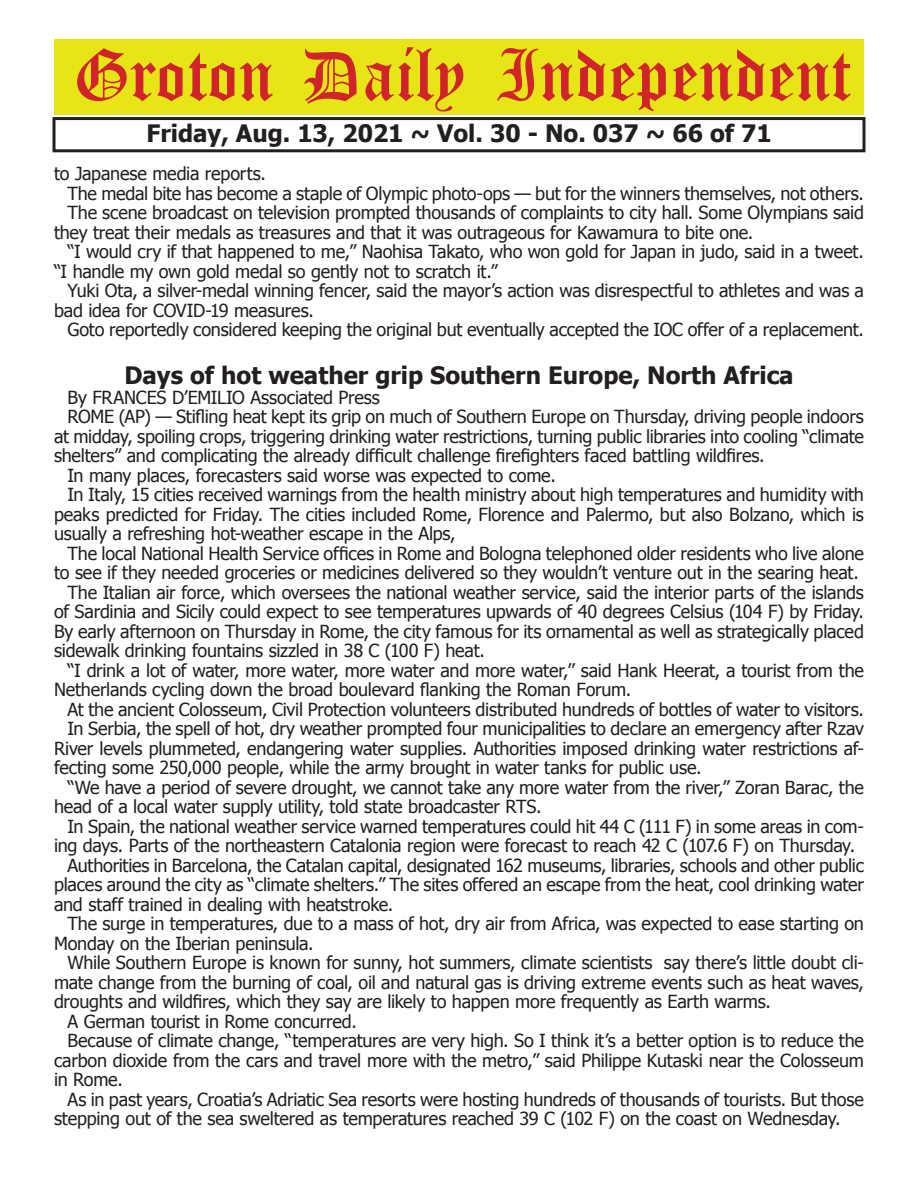
<style>
.page{position:relative;width:918px;height:1188px;background:#fff}
.page>*{position:absolute;margin:0;border:0;box-sizing:border-box;transform-origin:0 0}
.t1{font:54px "Old English Five";color:#d1232a}
.t2{font:700 24px "Tahoma";color:#231f20}
.t3{font:18px "Tahoma";letter-spacing:-.01em;color:#231f20}
</style>
<div class="page">
<div style="left:52px;top:117px;width:814px;height:35px;border:3px solid #231f20"></div>
<div style="left:54px;top:40px;width:810px;height:75px;background:#e7e515"></div>
<h1 class="t1" style="left:73px;top:50px;width:779px">Groton Daily Independent</h1>
<h2 class="t2" style="left:146px;top:116px;width:627px">Friday, Aug. 13, 2021 ~ Vol. 30 - No. 037 ~ 66 of 71</h2>
<p class="t3" style="left:54px;top:161px;width:214px">to Japanese media reports.</p>
<p class="t3" style="left:68px;top:181px;width:798px">The medal bite has become a staple of Olympic photo-ops — but for the winners themselves, not others.</p>
<p class="t3" style="left:68px;top:200px;width:798px">The scene broadcast on television prompted thousands of complaints to city hall. Some Olympians said</p>
<p class="t3" style="left:54px;top:220px;width:701px">they treat their medals as treasures and that it was outrageous for Kawamura to bite one.</p>
<p class="t3" style="left:68px;top:239px;width:798px">“I would cry if that happened to me,” Naohisa Takato, who won gold for Japan in judo, said in a tweet.</p>
<p class="t3" style="left:54px;top:259px;width:445px">“I handle my own gold medal so gently not to scratch it.”</p>
<p class="t3" style="left:68px;top:278px;width:798px">Yuki Ota, a silver-medal winning fencer, said the mayor’s action was disrespectful to athletes and was a</p>
<p class="t3" style="left:54px;top:298px;width:261px">bad idea for COVID-19 measures.</p>
<p class="t3" style="left:68px;top:317px;width:798px">Goto reportedly considered keeping the original but eventually accepted the IOC offer of a replacement.</p>
<h2 class="t2" style="left:124px;top:359px;width:671px">Days of hot weather grip Southern Europe, North Africa</h2>
<p class="t3" style="left:68px;top:385px;width:314px">By FRANCES D’EMILIO Associated Press</p>
<p class="t3" style="left:68px;top:405px;width:798px">ROME (AP) — Stifling heat kept its grip on much of Southern Europe on Thursday, driving people indoors</p>
<p class="t3" style="left:54px;top:424px;width:811px">at midday, spoiling crops, triggering drinking water restrictions, turning public libraries into cooling “climate</p>
<p class="t3" style="left:54px;top:444px;width:712px">shelters” and complicating the already difficult challenge firefighters faced battling wildfires.</p>
<p class="t3" style="left:68px;top:463px;width:490px">In many places, forecasters said worse was expected to come.</p>
<p class="t3" style="left:68px;top:483px;width:798px">In Italy, 15 cities received warnings from the health ministry about high temperatures and humidity with</p>
<p class="t3" style="left:54px;top:502px;width:811px">peaks predicted for Friday. The cities included Rome, Florence and Palermo, but also Bolzano, which is</p>
<p class="t3" style="left:54px;top:522px;width:403px">usually a refreshing hot-weather escape in the Alps,</p>
<p class="t3" style="left:68px;top:541px;width:798px">The local National Health Service offices in Rome and Bologna telephoned older residents who live alone</p>
<p class="t3" style="left:54px;top:561px;width:806px">to see if they needed groceries or medicines delivered so they wouldn’t venture out in the searing heat.</p>
<p class="t3" style="left:68px;top:580px;width:798px">The Italian air force, which oversees the national weather service, said the interior parts of the islands</p>
<p class="t3" style="left:54px;top:600px;width:811px">of Sardinia and Sicily could expect to see temperatures upwards of 40 degrees Celsius (104 F) by Friday.</p>
<p class="t3" style="left:54px;top:619px;width:811px">By early afternoon on Thursday in Rome, the city famous for its ornamental as well as strategically placed</p>
<p class="t3" style="left:54px;top:639px;width:432px">sidewalk drinking fountains sizzled in 38 C (100 F) heat.</p>
<p class="t3" style="left:68px;top:658px;width:798px">“I drink a lot of water, more water, more water and more water,’’ said Hank Heerat, a tourist from the</p>
<p class="t3" style="left:54px;top:678px;width:579px">Netherlands cycling down the broad boulevard flanking the Roman Forum.</p>
<p class="t3" style="left:68px;top:697px;width:798px">At the ancient Colosseum, Civil Protection volunteers distributed hundreds of bottles of water to visitors.</p>
<p class="t3" style="left:68px;top:717px;width:798px">In Serbia, the spell of hot, dry weather prompted four municipalities to declare an emergency after Rzav</p>
<p class="t3" style="left:54px;top:736px;width:812px">River levels plummeted, endangering water supplies. Authorities imposed drinking water restrictions af-</p>
<p class="t3" style="left:54px;top:756px;width:649px">fecting some 250,000 people, while the army brought in water tanks for public use.</p>
<p class="t3" style="left:68px;top:775px;width:798px">“We have a period of severe drought, we cannot take any more water from the river,” Zoran Barac, the</p>
<p class="t3" style="left:54px;top:795px;width:489px">head of a local water supply utility, told state broadcaster RTS.</p>
<p class="t3" style="left:68px;top:814px;width:798px">In Spain, the national weather service warned temperatures could hit 44 C (111 F) in some areas in com-</p>
<p class="t3" style="left:54px;top:834px;width:803px">ing days. Parts of the northeastern Catalonia region were forecast to reach 42 C (107.6 F) on Thursday.</p>
<p class="t3" style="left:68px;top:853px;width:798px">Authorities in Barcelona, the Catalan capital, designated 162 museums, libraries, schools and other public</p>
<p class="t3" style="left:54px;top:873px;width:812px">places around the city as “climate shelters.” The sites offered an escape from the heat, cool drinking water</p>
<p class="t3" style="left:54px;top:892px;width:341px">and staff trained in dealing with heatstroke.</p>
<p class="t3" style="left:68px;top:912px;width:798px">The surge in temperatures, due to a mass of hot, dry air from Africa, was expected to ease starting on</p>
<p class="t3" style="left:54px;top:931px;width:261px">Monday on the Iberian peninsula.</p>
<p class="t3" style="left:68px;top:951px;width:798px">While Southern Europe is known for sunny, hot summers, climate scientists say there’s little doubt cli-</p>
<p class="t3" style="left:54px;top:970px;width:811px">mate change from the burning of coal, oil and natural gas is driving extreme events such as heat waves,</p>
<p class="t3" style="left:54px;top:990px;width:719px">droughts and wildfires, which they say are likely to happen more frequently as Earth warms.</p>
<p class="t3" style="left:68px;top:1009px;width:291px">A German tourist in Rome concurred.</p>
<p class="t3" style="left:68px;top:1029px;width:798px">Because of climate change, “temperatures are very high. So I think it’s a better option is to reduce the</p>
<p class="t3" style="left:54px;top:1048px;width:811px">carbon dioxide from the cars and travel more with the metro,” said Philippe Kutaski near the Colosseum</p>
<p class="t3" style="left:54px;top:1068px;width:70px">in Rome.</p>
<p class="t3" style="left:68px;top:1087px;width:798px">As in past years, Croatia’s Adriatic Sea resorts were hosting hundreds of thousands of tourists. But those</p>
<p class="t3" style="left:54px;top:1107px;width:788px">stepping out of the sea sweltered as temperatures reached 39 C (102 F) on the coast on Wednesday.</p>
</div>
